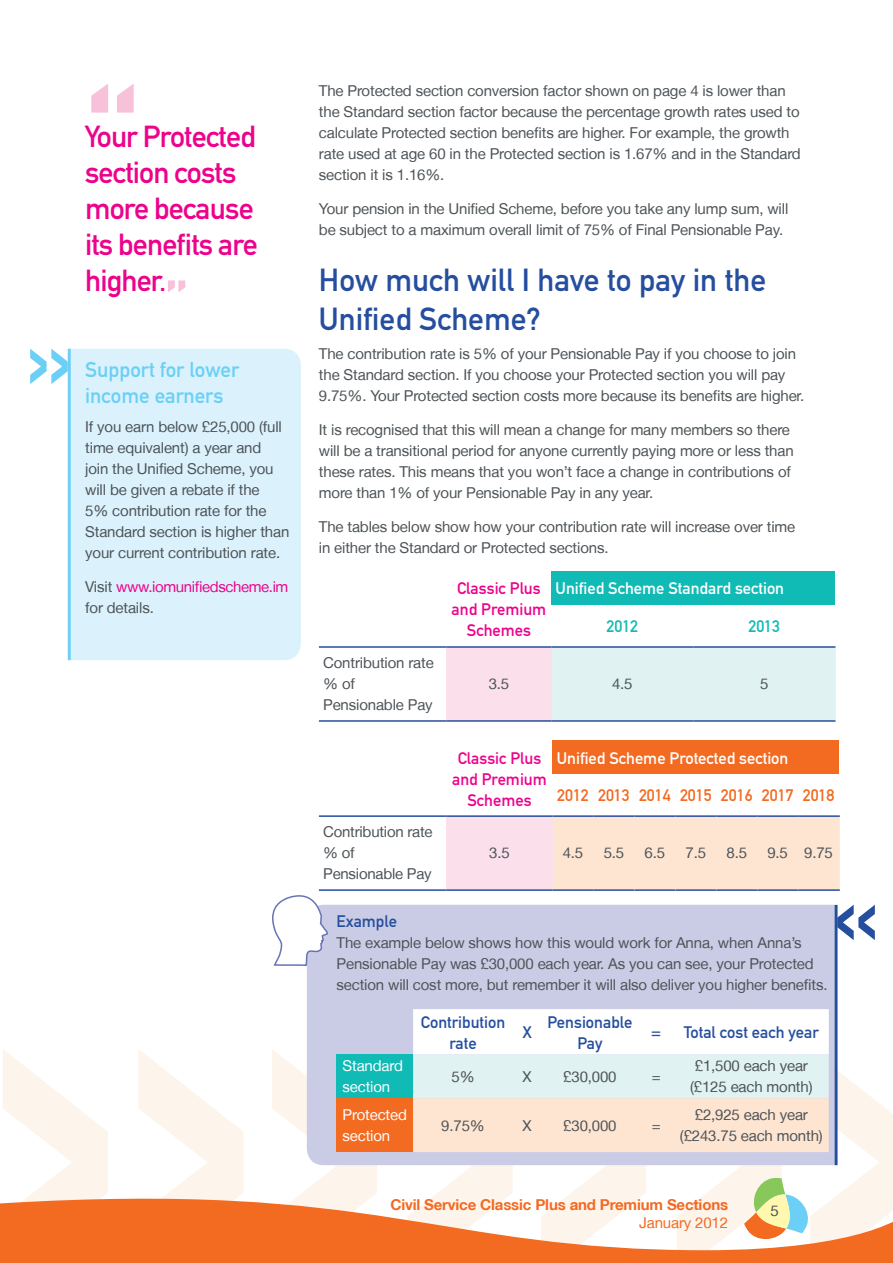
<style>
.page{position:relative;width:893px;height:1263px;background:#fff}
.page>*{position:absolute;margin:0;border:0;box-sizing:border-box;transform-origin:0 0}
.Quotes{font:165px "DIN Mittelschrift";color:#f7c1d9}
.Quotes-2{font:67.5px "DIN Mittelschrift";color:#f7c1d9}
.Sub_heading{font:31.5px/39px "DIN Mittelschrift";color:#264e9f}
.Quotes-3{font:30px/36px "DIN Mittelschrift";letter-spacing:-.025em;color:#ed028c}
.fact_header{font:21px/25.5px "DIN Mittelschrift";color:#6bcff6}
.Sub_sub_sub_head{font:16.5px "DIN Mittelschrift";color:#fff}
.Sub_sub_sub_head-2{font:16.5px/21px "DIN Mittelschrift";color:#ed028c;text-align:center}
.Sub_sub_sub_head-3{font:16.5px/21px "DIN Mittelschrift";color:#264e9f;text-align:center}
.Sub_sub_sub_head-4{font:16.5px "DIN Mittelschrift";color:#f36a21}
.Sub_sub_sub_head-5{font:16.5px "DIN Mittelschrift";color:#10bab5}
.Body_text{font:15px/21px "Helvetica Neue LT";letter-spacing:-.01em;color:#4d5357}
.t1{font:700 15px "Helvetica Neue LT";letter-spacing:-.01em;color:#f36a21}
.Body_text-2{font:15px/21px "Helvetica Neue LT";letter-spacing:-.025em;color:#ed028c}
.Body_text-3{font:15px/21px "Helvetica Neue LT";letter-spacing:-.01em;color:#fff}
.t2{font:15px "Helvetica Neue LT";letter-spacing:-.01em;color:#f36a21}
.s1{color:#4d5357}
</style>
<div class="page">
<svg style="left:272px;top:1049px;width:141px;height:131px"></svg>
<svg style="left:3px;top:1049px;width:240px;height:131px"></svg>
<svg style="left:0;top:1180px;width:413px;height:83px;background:#f6935e"></svg>
<div style="left:551px;top:571px;width:284px;height:34px;background:#10bab5"></div>
<div style="left:446px;top:647px;width:105px;height:74px;background:#fbdfeb"></div>
<div style="left:552px;top:648px;width:283px;height:72px;background:#e0f2f1"></div>
<hr style="left:551px;top:648px;width:1px;height:72px;background:#fbdfeb">
<hr style="left:693px;top:648px;width:1px;height:72px;background:#e0f2f1">
<hr style="left:319px;top:646px;width:127px;height:2px;background:#264e9f">
<hr style="left:446px;top:646px;width:105px;height:2px;background:#264e9f">
<hr style="left:551px;top:646px;width:142px;height:2px;background:#264e9f">
<hr style="left:693px;top:646px;width:143px;height:2px;background:#264e9f">
<hr style="left:319px;top:720px;width:127px;height:2px;background:#264e9f">
<hr style="left:446px;top:720px;width:105px;height:2px;background:#264e9f">
<hr style="left:551px;top:720px;width:142px;height:2px;background:#264e9f">
<hr style="left:693px;top:720px;width:143px;height:2px;background:#264e9f">
<hr style="left:835px;top:648px;width:1px;height:72px;background:#e0f2f1">
<div style="left:553px;top:740px;width:286px;height:34px;background:#f36a21"></div>
<div style="left:446px;top:816px;width:107px;height:74px;background:#fbdfeb"></div>
<div style="left:553px;top:817px;width:285px;height:72px;background:#fee5d2"></div>
<hr style="left:838px;top:817px;width:2px;height:72px;background:#fee5d2">
<hr style="left:593px;top:817px;width:1px;height:72px;background:#fee5d2">
<hr style="left:319px;top:815px;width:127px;height:2px;background:#264e9f">
<hr style="left:446px;top:815px;width:107px;height:2px;background:#264e9f">
<hr style="left:553px;top:815px;width:40px;height:2px;background:#264e9f">
<hr style="left:593px;top:815px;width:41px;height:2px;background:#264e9f">
<hr style="left:634px;top:815px;width:41px;height:2px;background:#264e9f">
<hr style="left:675px;top:815px;width:41px;height:2px;background:#264e9f">
<hr style="left:716px;top:815px;width:41px;height:2px;background:#264e9f">
<hr style="left:757px;top:815px;width:41px;height:2px;background:#264e9f">
<hr style="left:798px;top:815px;width:42px;height:2px;background:#264e9f">
<hr style="left:319px;top:889px;width:127px;height:2px;background:#264e9f">
<hr style="left:446px;top:889px;width:107px;height:2px;background:#264e9f">
<hr style="left:553px;top:889px;width:40px;height:2px;background:#264e9f">
<hr style="left:593px;top:889px;width:41px;height:2px;background:#264e9f">
<hr style="left:634px;top:889px;width:41px;height:2px;background:#264e9f">
<hr style="left:675px;top:889px;width:41px;height:2px;background:#264e9f">
<hr style="left:716px;top:889px;width:41px;height:2px;background:#264e9f">
<hr style="left:757px;top:889px;width:41px;height:2px;background:#264e9f">
<hr style="left:798px;top:889px;width:42px;height:2px;background:#264e9f">
<hr style="left:634px;top:817px;width:1px;height:72px;background:#fee5d2">
<hr style="left:675px;top:817px;width:1px;height:72px;background:#fee5d2">
<hr style="left:716px;top:817px;width:1px;height:72px;background:#fee5d2">
<hr style="left:757px;top:817px;width:1px;height:72px;background:#fee5d2">
<hr style="left:798px;top:817px;width:1px;height:72px;background:#fee5d2">
<div style="left:307px;top:905px;width:527px;height:260px;background:#cacce5"></div>
<svg style="left:837px;top:905px;width:38px;height:35px"></svg>
<hr style="left:834px;top:905px;width:3px;height:260px;background:#264e9f">
<svg style="left:272px;top:895px;width:57px;height:72px"></svg>
<div style="left:337px;top:1054px;width:76px;height:44px;background:#10bab5"></div>
<div style="left:337px;top:1098px;width:76px;height:54px;background:#f36a21"></div>
<svg style="left:413px;top:1009px;width:480px;height:254px"></svg>
<div style="left:71px;top:349px;width:230px;height:311px;background:#dbf2fc"></div>
<svg style="left:30px;top:349px;width:38px;height:35px"></svg>
<hr style="left:68px;top:349px;width:3px;height:311px;background:#6bcff6">
<p class="Quotes" style="left:85px;top:46px;width:56px">“</p>
<p class="Quotes-3" style="left:85px;top:119px;width:174px">Your Protected section costs more because its benefits are higher.</p>
<p class="Quotes-2" style="left:165px;top:265px;width:24px">”</p>
<p class="fact_header" style="left:85px;top:357px;width:155px">Support for lower income earners</p>
<p class="Body_text" style="left:85px;top:416px;width:206px">If you earn below £25,000 (full time equivalent) a year and<br>join the Unified Scheme, you will be given a rebate if the<br>5% contribution rate for the<br>Standard section is higher than your current contribution rate.</p>
<p class="Body_text-2" style="left:85px;top:576px;width:205px"><span class="s1">Visit</span> www.iomunifiedscheme.im <span class="s1">for details.</span></p>
<p class="Body_text" style="left:319px;top:80px;width:483px">The Protected section conversion factor shown on page 4 is lower than the Standard section factor because the percentage growth rates used to calculate Protected section benefits are higher. For example, the growth rate used at age 60 in the Protected section is 1.67% and in the Standard section it is 1.16%.</p>
<p class="Body_text" style="left:319px;top:197px;width:471px">Your pension in the Unified Scheme, before you take any lump sum, will be subject to a maximum overall limit of 75% of Final Pensionable Pay.</p>
<p class="Sub_heading" style="left:319px;top:260px;width:449px">How much will I have to pay in the<br>Unified Scheme?</p>
<p class="Body_text" style="left:319px;top:343px;width:487px">The contribution rate is 5% of your Pensionable Pay if you choose to join the Standard section. If you choose your Protected section you will pay<br>9.75%. Your Protected section costs more because its benefits are higher.</p>
<p class="Body_text" style="left:319px;top:419px;width:476px">It is recognised that this will mean a change for many members so there will be a transitional period for anyone currently paying more or less than these rates. This means that you won’t face a change in contributions of more than 1% of your Pensionable Pay in any year.</p>
<p class="Body_text" style="left:319px;top:515px;width:478px">The tables below show how your contribution rate will increase over time in either the Standard or Protected sections.</p>
<p class="Sub_sub_sub_head-2" style="left:452px;top:578px;width:96px">Classic Plus and Premium<br>Schemes</p>
<p class="Sub_sub_sub_head" style="left:556px;top:579px;width:230px">Unified Scheme Standard section</p>
<p class="Sub_sub_sub_head-5" style="left:606px;top:617px;width:33px">2012</p>
<p class="Sub_sub_sub_head-5" style="left:748px;top:617px;width:33px">2013</p>
<p class="Body_text" style="left:323px;top:652px;width:112px">Contribution rate % of<br>Pensionable Pay</p>
<p class="Body_text" style="left:323px;top:821px;width:111px">Contribution rate % of<br>Pensionable Pay</p>
<p class="Body_text" style="left:489px;top:673px;width:22px">3.5</p>
<p class="Body_text" style="left:612px;top:673px;width:22px">4.5</p>
<p class="Body_text" style="left:760px;top:673px;width:10px">5</p>
<p class="Sub_sub_sub_head-2" style="left:452px;top:747px;width:96px">Classic Plus and Premium<br>Schemes</p>
<p class="Sub_sub_sub_head" style="left:557px;top:748px;width:233px">Unified Scheme Protected section</p>
<p class="Sub_sub_sub_head-4" style="left:557px;top:786px;width:33px">2012</p>
<p class="Sub_sub_sub_head-4" style="left:598px;top:786px;width:33px">2013</p>
<p class="Sub_sub_sub_head-4" style="left:639px;top:786px;width:33px">2014</p>
<p class="Sub_sub_sub_head-4" style="left:680px;top:786px;width:33px">2015</p>
<p class="Sub_sub_sub_head-4" style="left:721px;top:786px;width:33px">2016</p>
<p class="Sub_sub_sub_head-4" style="left:762px;top:786px;width:33px">2017</p>
<p class="Sub_sub_sub_head-4" style="left:803px;top:786px;width:33px">2018</p>
<p class="Body_text" style="left:489px;top:842px;width:22px">3.5</p>
<p class="Body_text" style="left:563px;top:842px;width:22px">4.5</p>
<p class="Body_text" style="left:604px;top:842px;width:22px">5.5</p>
<p class="Body_text" style="left:645px;top:842px;width:22px">6.5</p>
<p class="Body_text" style="left:686px;top:842px;width:22px">7.5</p>
<p class="Body_text" style="left:726px;top:842px;width:22px">8.5</p>
<p class="Body_text" style="left:767px;top:842px;width:22px">9.5</p>
<p class="Body_text" style="left:804px;top:842px;width:30px">9.75</p>
<p class="Sub_sub_sub_head-3" style="left:337px;top:911px;width:62px">Example</p>
<p class="Body_text" style="left:337px;top:932px;width:492px">The example below shows how this would work for Anna, when Anna’s<br>Pensionable Pay was £30,000 each year. As you can see, your Protected section will cost more, but remember it will also deliver you higher benefits.</p>
<p class="Sub_sub_sub_head-3" style="left:421px;top:1011px;width:86px">Contribution rate</p>
<p class="Sub_sub_sub_head-3" style="left:523px;top:1022px;width:10px">X</p>
<p class="Sub_sub_sub_head-3" style="left:547px;top:1011px;width:86px">Pensionable<br>Pay</p>
<p class="Sub_sub_sub_head-3" style="left:651px;top:1022px;width:11px">=</p>
<p class="Sub_sub_sub_head-3" style="left:684px;top:1022px;width:136px">Total cost each year</p>
<p class="Body_text-3" style="left:343px;top:1055px;width:62px">Standard section</p>
<p class="Body_text" style="left:451px;top:1066px;width:25px">5%</p>
<p class="Body_text" style="left:523px;top:1066px;width:11px">X</p>
<p class="Body_text" style="left:563px;top:1066px;width:55px">£30,000</p>
<p class="Body_text" style="left:652px;top:1066px;width:10px">=</p>
<p class="Body_text-3" style="left:343px;top:1104px;width:66px">Protected section</p>
<p class="Body_text" style="left:441px;top:1114px;width:45px">9.75%</p>
<p class="Body_text" style="left:523px;top:1114px;width:11px">X</p>
<p class="Body_text" style="left:563px;top:1114px;width:55px">£30,000</p>
<p class="Body_text" style="left:652px;top:1114px;width:10px">=</p>
<p class="Body_text" style="left:690px;top:1055px;width:124px;text-align:center">£1,500 each year (£125 each month)</p>
<p class="Body_text" style="left:680px;top:1104px;width:144px;text-align:center">£2,925 each year (£243.75 each month)</p>
<p class="t1" style="left:390px;top:1195px;width:339px">Civil Service Classic Plus and Premium Sections</p>
<p class="t2" style="left:639px;top:1214px;width:90px">January 2012</p>
<p class="Body_text" style="left:770px;top:1200px;width:10px">5</p>
</div>
